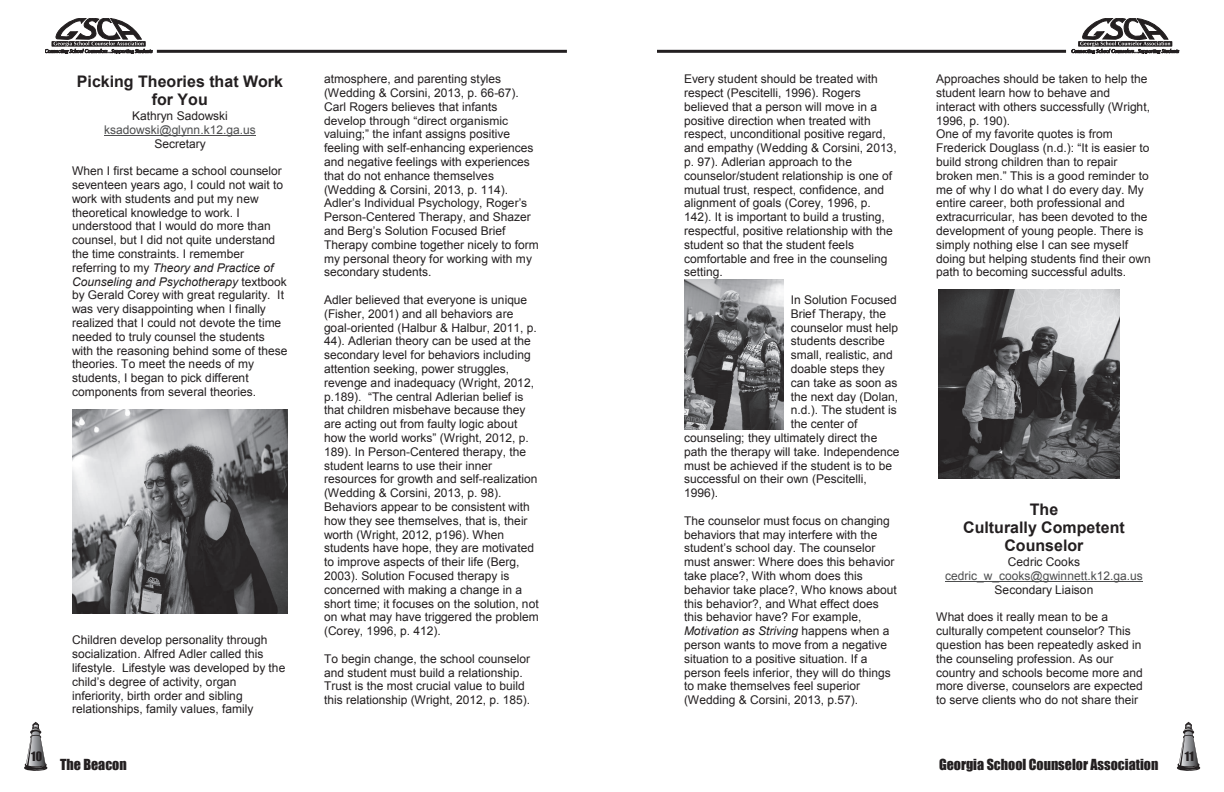
<style>
.page{position:relative;width:1224px;height:792px;background:#fff}
.page>*{position:absolute;margin:0;border:0;box-sizing:border-box;transform-origin:0 0}
.t1{font:700 16px/18.4px "Arial";color:#231f20;text-align:center}
.t2{font:14px "Impact";color:#231f20}
.t3{font:12px/13.8px "Arial";color:#231f20}
.t4{font:12px "Arial";color:#4d4e4f}
.t5{font:11.9px "Impact";color:#231f20}
.s1{font-style:italic}
</style>
<div class="page">
<svg style="left:24px;top:722px;width:23px;height:49px"></svg>
<svg style="left:1177px;top:722px;width:23px;height:49px"></svg>
<hr style="left:157px;top:50px;width:410px;height:3px;background:#231f20">
<hr style="left:657px;top:50px;width:409px;height:3px;background:#231f20">
<svg style="left:45px;top:18px;width:107px;height:36px"></svg>
<svg style="left:1072px;top:18px;width:107px;height:36px"></svg>
<hr style="left:104px;top:135px;width:152px;height:1px;background:#4d4e4f">
<img style="left:72px;top:409px;width:216px;height:205px">
<hr style="left:945px;top:581px;width:198px;height:1px;background:#4d4e4f">
<img style="left:684px;top:279px;width:99px;height:150px">
<img style="left:938px;top:290px;width:181px;height:189px">
<h1 class="t1" style="left:77px;top:73px;width:208px">Picking Theories that Work for You</h1>
<p class="t3" style="left:132px;top:109px;width:97px">Kathryn Sadowski</p>
<p class="t4" style="left:104px;top:122px;width:153px">ksadowski@glynn.k12.ga.us</p>
<p class="t3" style="left:154px;top:137px;width:53px">Secretary</p>
<p class="t3" style="left:72px;top:164px;width:217px">When I first became a school counselor seventeen years ago, I could not wait to work with students and put my new theoretical knowledge to work. I understood that I would do more than counsel, but I did not quite understand the time constraints. I remember referring to my <span class="s1">Theory and Practice of Counseling and Psychotherapy</span> textbook by Gerald Corey with great regularity. It was very disappointing when I finally realized that I could not devote the time needed to truly counsel the students with the reasoning behind some of these theories. To meet the needs of my students, I began to pick different components from several theories.</p>
<p class="t3" style="left:72px;top:633px;width:215px">Children develop personality through socialization. Alfred Adler called this lifestyle. Lifestyle was developed by the child’s degree of activity, organ inferiority, birth order and sibling relationships, family values, family</p>
<p class="t3" style="left:324px;top:72px;width:216px">atmosphere, and parenting styles (Wedding &amp; Corsini, 2013, p. 66-67).<br>Carl Rogers believes that infants develop through “direct organismic valuing;” the infant assigns positive feeling with self-enhancing experiences and negative feelings with experiences that do not enhance themselves (Wedding &amp; Corsini, 2013, p. 114).<br>Adler’s Individual Psychology, Roger’s Person-Centered Therapy, and Shazer and Berg’s Solution Focused Brief Therapy combine together nicely to form my personal theory for working with my secondary students.</p>
<p class="t3" style="left:324px;top:293px;width:216px">Adler believed that everyone is unique (Fisher, 2001) and all behaviors are goal-oriented (Halbur &amp; Halbur, 2011, p.<br>44). Adlerian theory can be used at the secondary level for behaviors including attention seeking, power struggles, revenge and inadequacy (Wright, 2012, p.189). “The central Adlerian belief is that children misbehave because they are acting out from faulty logic about how the world works” (Wright, 2012, p.<br>189). In Person-Centered therapy, the student learns to use their inner resources for growth and self-realization (Wedding &amp; Corsini, 2013, p. 98).<br>Behaviors appear to be consistent with how they see themselves, that is, their worth (Wright, 2012, p196). When students have hope, they are motivated to improve aspects of their life (Berg, 2003). Solution Focused therapy is concerned with making a change in a short time; it focuses on the solution, not on what may have triggered the problem (Corey, 1996, p. 412).</p>
<p class="t3" style="left:324px;top:652px;width:208px">To begin change, the school counselor and student must build a relationship.<br>Trust is the most crucial value to build this relationship (Wright, 2012, p. 185).</p>
<p class="t3" style="left:684px;top:72px;width:214px">Every student should be treated with respect (Pescitelli, 1996). Rogers believed that a person will move in a positive direction when treated with respect, unconditional positive regard, and empathy (Wedding &amp; Corsini, 2013, p. 97). Adlerian approach to the counselor/student relationship is one of mutual trust, respect, confidence, and alignment of goals (Corey, 1996, p.<br>142). It is important to build a trusting, respectful, positive relationship with the student so that the student feels comfortable and free in the counseling setting.</p>
<p class="t3" style="left:791px;top:293px;width:108px">In Solution Focused</p>
<p class="t3" style="left:791px;top:307px;width:97px">Brief Therapy, the</p>
<p class="t3" style="left:791px;top:321px;width:109px">counselor must help</p>
<p class="t3" style="left:791px;top:334px;width:96px">students describe</p>
<p class="t3" style="left:791px;top:348px;width:103px">small, realistic, and</p>
<p class="t3" style="left:791px;top:362px;width:96px">doable steps they</p>
<p class="t3" style="left:791px;top:376px;width:108px">can take as soon as</p>
<p class="t3" style="left:791px;top:390px;width:109px">the next day (Dolan,</p>
<p class="t3" style="left:791px;top:403px;width:108px">n.d.). The student is</p>
<p class="t3" style="left:791px;top:417px;width:68px">the center of</p>
<p class="t3" style="left:684px;top:431px;width:195px">counseling; they ultimately direct the</p>
<p class="t3" style="left:684px;top:445px;width:217px">path the therapy will take. Independence</p>
<p class="t3" style="left:684px;top:459px;width:210px">must be achieved if the student is to be</p>
<p class="t3" style="left:684px;top:472px;width:184px">successful on their own (Pescitelli,</p>
<p class="t3" style="left:684px;top:486px;width:36px">1996).</p>
<p class="t3" style="left:684px;top:514px;width:214px">The counselor must focus on changing behaviors that may interfere with the student’s school day. The counselor must answer: Where does this behavior take place?, With whom does this behavior take place?, Who knows about this behavior?, and What effect does this behavior have? For example, <span class="s1">Motivation as Striving</span> happens when a person wants to move from a negative situation to a positive situation. If a person feels inferior, they will do things to make themselves feel superior (Wedding &amp; Corsini, 2013, p.57).</p>
<p class="t3" style="left:936px;top:72px;width:216px">Approaches should be taken to help the student learn how to behave and interact with others successfully (Wright, 1996, p. 190).<br>One of my favorite quotes is from Frederick Douglass (n.d.): “It is easier to build strong children than to repair broken men.” This is a good reminder to me of why I do what I do every day. My entire career, both professional and extracurricular, has been devoted to the development of young people. There is simply nothing else I can see myself doing but helping students find their own path to becoming successful adults.</p>
<h1 class="t1" style="left:963px;top:500px;width:163px">The<br>Culturally Competent<br>Counselor</h1>
<p class="t3" style="left:1008px;top:555px;width:74px">Cedric Cooks</p>
<p class="t4" style="left:945px;top:568px;width:199px">cedric_w_cooks@gwinnett.k12.ga.us</p>
<p class="t3" style="left:995px;top:583px;width:100px">Secondary Liaison</p>
<p class="t3" style="left:936px;top:610px;width:208px">What does it really mean to be a culturally competent counselor? This question has been repeatedly asked in the counseling profession. As our country and schools become more and more diverse, counselors are expected to serve clients who do not share their</p>
<p class="t5" style="left:31px;top:747px;width:12px">10</p>
<p class="t5" style="left:1185px;top:747px;width:11px">11</p>
<p class="t2" style="left:60px;top:753px;width:68px">The Beacon</p>
<p class="t2" style="left:939px;top:753px;width:221px">Georgia School Counselor Association</p>
</div>
